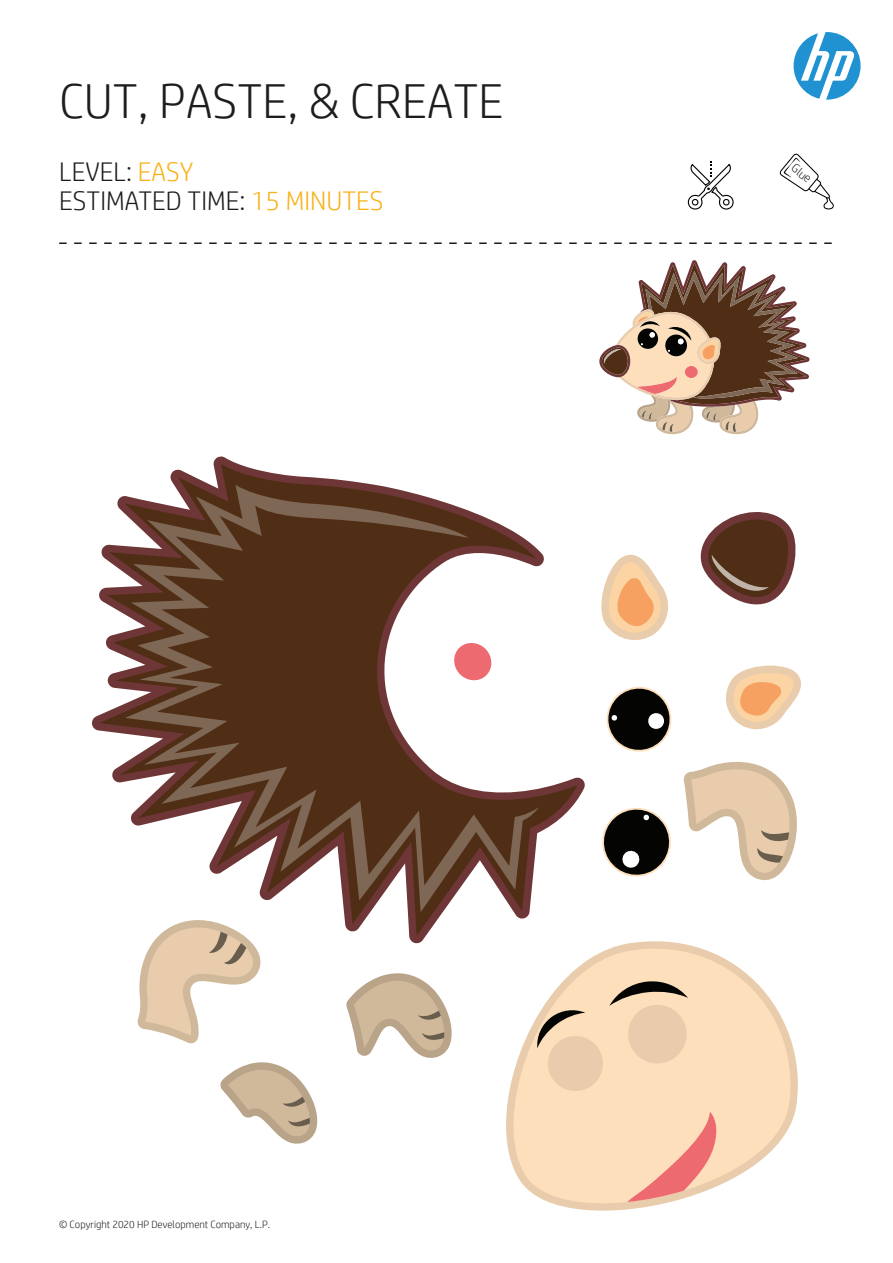
<style>
.page{position:relative;width:893px;height:1263px;background:#fff}
.page>*{position:absolute;margin:0;border:0;box-sizing:border-box;transform-origin:0 0}
.t1{font:300 49.05px "HP Simplified";color:#1f1c1d}
.t2{font:300 27px "HP Simplified";color:#1f1c1d}
.t3{font:300 12.15px "HP Simplified";color:#211d1e}
.t4{font:300 10.5px "HP Simplified";color:#201d1e}
.s1{color:#f9b118}
</style>
<div class="page">
<svg style="left:59px;top:242px;width:773px;height:2px"></svg>
<svg style="left:599px;top:260px;width:211px;height:174px"></svg>
<div style="left:685px;top:366px;width:13px;height:12px;background:#ed6a70;border-radius:50%"></div>
<svg style="left:346px;top:973px;width:106px;height:85px"></svg>
<svg style="left:220px;top:1062px;width:98px;height:82px"></svg>
<svg style="left:137px;top:944px;width:124px;height:99px"></svg>
<svg style="left:684px;top:762px;width:113px;height:119px"></svg>
<svg style="left:92px;top:456px;width:493px;height:488px"></svg>
<svg style="left:125px;top:485px;width:414px;height:427px"></svg>
<svg style="left:726px;top:665px;width:75px;height:65px"></svg>
<svg style="left:700px;top:512px;width:96px;height:93px"></svg>
<svg style="left:601px;top:554px;width:67px;height:86px"></svg>
<svg style="left:501px;top:935px;width:297px;height:276px;fill:#fddfbb"></svg>
<svg style="left:627px;top:1111px;width:91px;height:91px;background:#f7bfa8"></svg>
<svg style="left:536px;top:980px;width:155px;height:115px;background:#e8cdae"></svg>
<svg style="left:606px;top:687px;width:66px;height:65px"></svg>
<svg style="left:602px;top:807px;width:69px;height:70px"></svg>
<svg style="left:452px;top:641px;width:41px;height:41px"></svg>
<svg style="left:780px;top:154px;width:54px;height:55px"></svg>
<svg style="left:687px;top:161px;width:47px;height:49px"></svg>
<svg style="left:794px;top:32px;width:67px;height:68px"></svg>
<h1 class="t1" style="left:59px;top:69px;width:446px">CUT, PASTE, &amp; CREATE</h1>
<h2 class="t2" style="left:59px;top:154px;width:136px">LEVEL: <span class="s1">EASY</span></h2>
<h2 class="t2" style="left:59px;top:182px;width:326px">ESTIMATED TIME: <span class="s1">15 MINUTES</span></h2>
<p class="t3" style="left:798px;top:160px;width:23px;rotate:39deg">Glue</p>
<p class="t4" style="left:59px;top:1218px;width:212px">© Copyright 2020 HP Development Company, L.P.</p>
</div>
